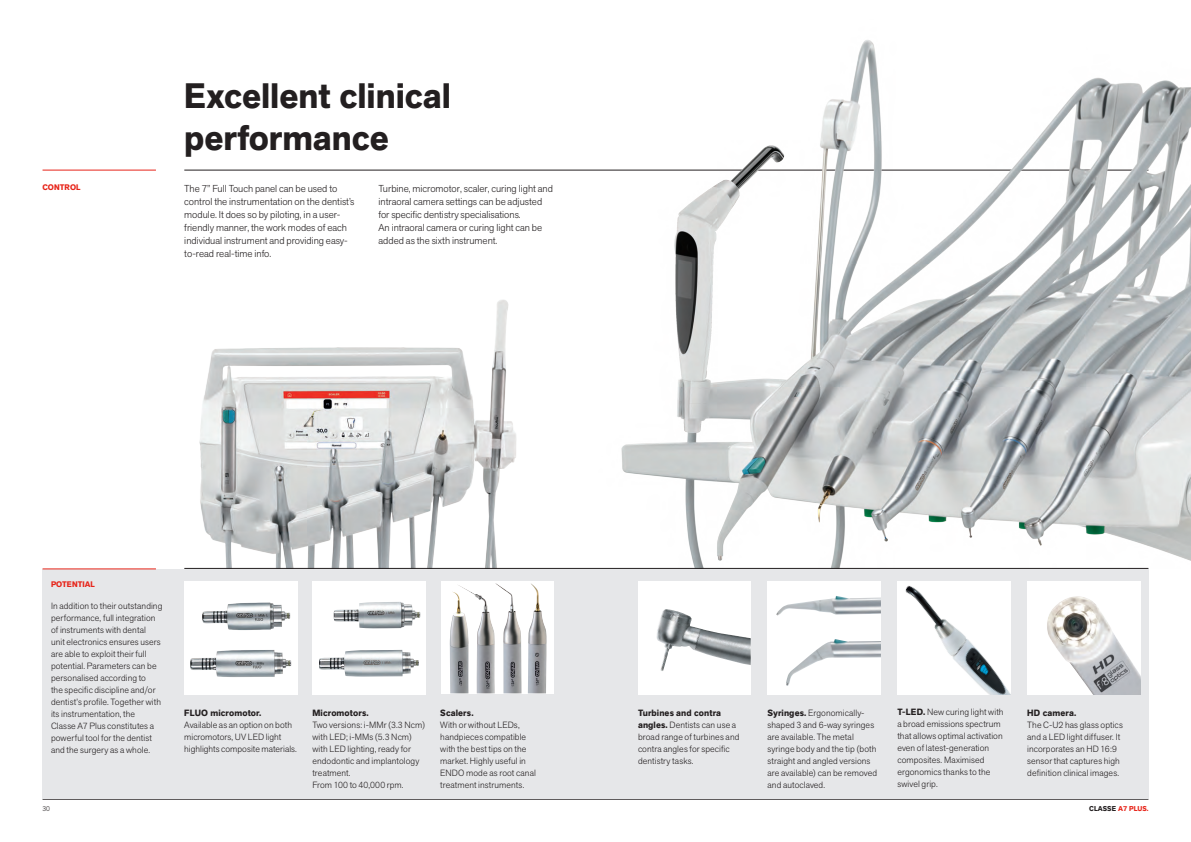
<style>
.page{position:relative;width:1191px;height:842px;background:#fff}
.page>*{position:absolute;margin:0;border:0;box-sizing:border-box;transform-origin:0 0}
.Titolo{font:700 35px/42px "Akzid Grtsk Next";color:#231f20}
.Testo{font:300 10px/13px "Akzid Grtsk Next";color:#231f20}
.Testo_descrizione{font:300 9px/12px "Akzid Grtsk Next";letter-spacing:.01em;color:#231f20}
.Titoletto{font:700 8px "Akzid Grtsk Next";letter-spacing:.01em;color:#e72419}
.t1{font:700 7px "Akzid Grtsk Next";letter-spacing:.01em;color:#e72419}
.t2{font:300 7px "Akzid Grtsk Next";color:#231f20}
.s1{font-weight:700}
.s2{color:#231f20}
</style>
<div class="page">
<hr style="left:184px;top:170px;width:964px;height:1px;background:#231f20">
<hr style="left:43px;top:799px;width:1105px;height:1px;background:#231f20">
<hr style="left:43px;top:170px;width:113px;height:1px;background:#e72419">
<div style="left:43px;top:569px;width:1105px;height:230px;background:#e6e7e9"></div>
<img style="left:595px;top:40px;width:596px;height:528px">
<img style="left:185px;top:300px;width:349px;height:268px">
<hr style="left:184px;top:568px;width:964px;height:1px;background:#231f20">
<div style="left:767px;top:581px;width:114px;height:113px;background:#fff"></div>
<img style="left:776px;top:596px;width:105px;height:90px">
<div style="left:312px;top:581px;width:114px;height:113px;background:#fff"></div>
<img style="left:334px;top:602px;width:86px;height:26px">
<img style="left:319px;top:650px;width:100px;height:27px">
<img style="left:1027px;top:581px;width:113px;height:113px">
<div style="left:638px;top:581px;width:112px;height:113px;background:#fff"></div>
<img style="left:656px;top:609px;width:94px;height:62px">
<div style="left:441px;top:581px;width:112px;height:112px;background:#fff"></div>
<img style="left:450px;top:592px;width:7px;height:101px">
<img style="left:457px;top:585px;width:38px;height:108px">
<img style="left:495px;top:583px;width:26px;height:110px">
<img style="left:528px;top:583px;width:18px;height:110px">
<hr style="left:43px;top:569px;width:113px;height:1px;background:#e72419">
<div style="left:184px;top:581px;width:114px;height:113px;background:#fff"></div>
<img style="left:202px;top:602px;width:89px;height:28px">
<img style="left:190px;top:650px;width:102px;height:27px">
<img style="left:897px;top:581px;width:113px;height:113px">
<p class="Titoletto" style="left:43px;top:182px;width:40px">CONTROL</p>
<p class="Titolo" style="left:184px;top:75px;width:268px">Excellent clinical performance</p>
<p class="Testo" style="left:184px;top:182px;width:172px">The 7” Full Touch panel can be used to control the instrumentation on the dentist’s module. It does so by piloting, in a user&shy;friendly manner, the work modes of each individual instrument and providing easy&shy;to-read real-time info.</p>
<p class="Testo" style="left:378px;top:182px;width:176px">Turbine, micromotor, scaler, curing light and intraoral camera settings can be adjusted for specific dentistry specialisations.<br>An intraoral camera or curing light can be added as the sixth instrument.</p>
<p class="Titoletto" style="left:51px;top:579px;width:45px">POTENTIAL</p>
<p class="Testo_descrizione" style="left:51px;top:600px;width:113px">In addition to their outstanding performance, full integration of instruments with dental<br>unit electronics ensures users are able to exploit their full potential. Parameters can be personalised according to<br>the specific discipline and/or dentist’s profile. Together with its instrumentation, the<br>Classe A7 Plus constitutes a powerful tool for the dentist and the surgery as a whole.</p>
<p class="Testo_descrizione" style="left:184px;top:706px;width:114px"><span class="s1">FLUO micromotor.<br></span>Available as an option on both micromotors, UV LED light highlights composite materials.</p>
<p class="Testo_descrizione" style="left:440px;top:706px;width:97px"><span class="s1">Scalers.<br></span>With or without LEDs, handpieces compatible with the best tips on the market. Highly useful in<br>ENDO mode as root canal treatment instruments.</p>
<p class="Testo_descrizione" style="left:897px;top:706px;width:108px"><span class="s1">T-LED.</span> New curing light with a broad emissions spectrum that allows optimal activation even of latest-generation composites. Maximised ergonomics thanks to the swivel grip.</p>
<p class="Testo_descrizione" style="left:767px;top:706px;width:111px"><span class="s1">Syringes.</span> Ergonomically&shy;shaped 3 and 6-way syringes are available. The metal syringe body and the tip (both straight and angled versions are available) can be removed and autoclaved.</p>
<p class="Testo_descrizione" style="left:312px;top:706px;width:114px"><span class="s1">Micromotors.<br></span>Two versions: i-MMr (3.3 Ncm) with LED; i-MMs (5.3 Ncm) with LED lighting, ready for endodontic and implantology treatment.<br>From 100 to 40,000 rpm.</p>
<p class="Testo_descrizione" style="left:638px;top:706px;width:103px"><span class="s1">Turbines and contra angles.</span> Dentists can use a broad range of turbines and contra angles for specific dentistry tasks.</p>
<p class="Testo_descrizione" style="left:1027px;top:706px;width:97px"><span class="s1">HD camera.<br></span>The C-U2 has glass optics and a LED light diffuser. It incorporates an HD 16:9 sensor that captures high definition clinical images.</p>
<p class="t2" style="left:43px;top:804px;width:9px">30</p>
<p class="t1" style="left:1089px;top:804px;width:61px"><span class="s2">CLASSE</span> A7 PLUS.</p>
</div>
